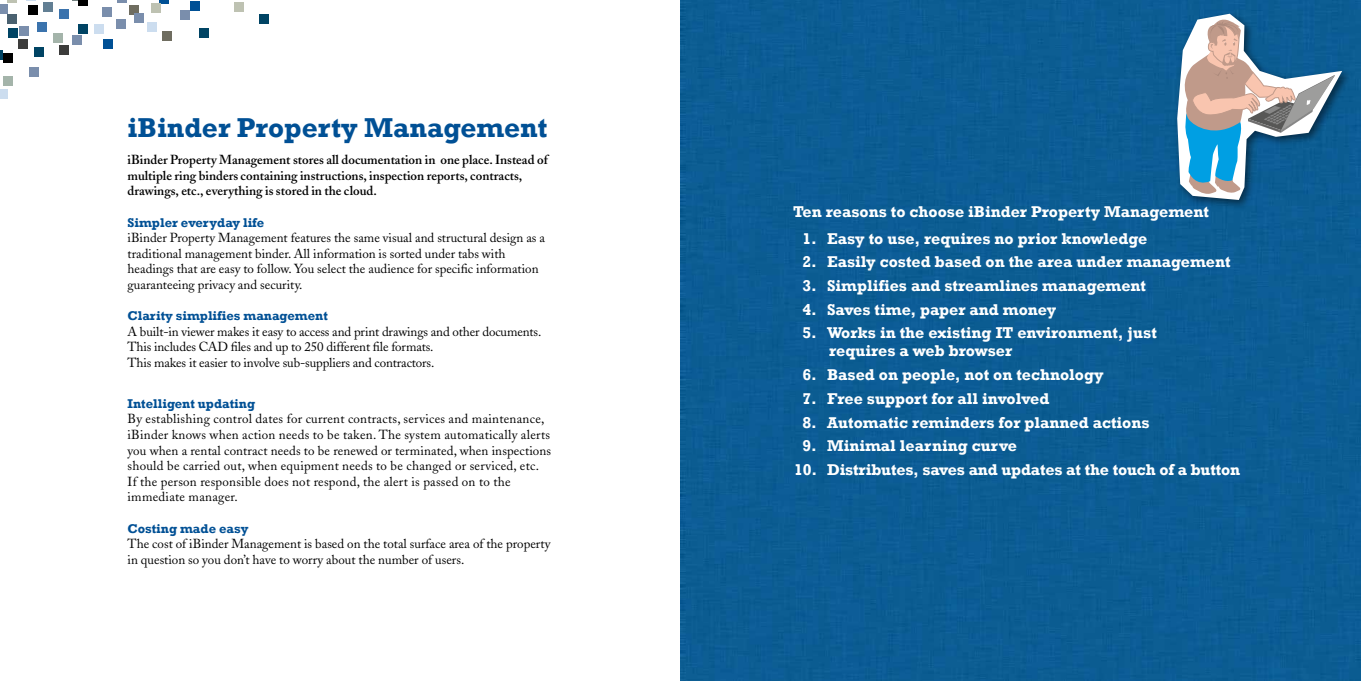
<style>
.page{position:relative;width:1361px;height:681px;background:#fff}
.page>*{position:absolute;margin:0;border:0;box-sizing:border-box;transform-origin:0 0}
.t1{font:700 28px "Rockwell";color:#005095}
.t2{font:700 16px/18px "Rockwell";color:#fff}
.t3{font:13px/15.6px "Adobe Caslon";color:#000}
.t4{font:13px/15.6px "Adobe Caslon";letter-spacing:.02em;color:#000}
.t5{font:600 13px/15.6px "Adobe Caslon";color:#000}
.t6{font:700 13px "Rockwell";color:#005095}
</style>
<div class="page">
<div style="left:680px;top:0;width:681px;height:680px;background:#0c5c93"></div>
<div style="left:0;top:89px;width:8px;height:9px;background:#ccddef"></div>
<svg style="left:160px;top:0;width:9px;height:4px"></svg>
<div style="left:104px;top:40px;width:9px;height:9px;background:#005095"></div>
<div style="left:190px;top:1px;width:9px;height:9px;background:#005095"></div>
<div style="left:59px;top:9px;width:9px;height:9px;background:#3b73ad"></div>
<div style="left:37px;top:22px;width:9px;height:9px;background:#3b73ad"></div>
<div style="left:44px;top:3px;width:9px;height:9px;background:#627f94"></div>
<div style="left:78px;top:0;width:10px;height:6px;background:#000"></div>
<div style="left:28px;top:6px;width:9px;height:9px;background:#000"></div>
<div style="left:4px;top:53px;width:9px;height:10px;background:#000"></div>
<div style="left:130px;top:6px;width:9px;height:9px;background:#6f6d60"></div>
<div style="left:19px;top:40px;width:9px;height:9px;background:#3c3c3b"></div>
<div style="left:59px;top:46px;width:9px;height:9px;background:#3c3c3b"></div>
<div style="left:7px;top:14px;width:10px;height:9px;background:#4a6170"></div>
<div style="left:34px;top:48px;width:9px;height:9px;background:#004464"></div>
<div style="left:199px;top:29px;width:9px;height:9px;background:#004464"></div>
<div style="left:259px;top:14px;width:9px;height:9px;background:#004464"></div>
<svg style="left:0;top:50px;width:2px;height:9px"></svg>
<div style="left:8px;top:29px;width:10px;height:9px;background:#004464"></div>
<div style="left:78px;top:24px;width:10px;height:9px;background:#004464"></div>
<div style="left:134px;top:13px;width:9px;height:9px;background:#7a8eac"></div>
<div style="left:103px;top:7px;width:9px;height:9px;background:#7a8eac"></div>
<div style="left:181px;top:10px;width:9px;height:10px;background:#7a8eac"></div>
<div style="left:20px;top:27px;width:9px;height:9px;background:#7a8eac"></div>
<svg style="left:118px;top:0;width:9px;height:3px"></svg>
<div style="left:30px;top:67px;width:9px;height:9px;background:#7a8eac"></div>
<div style="left:116px;top:20px;width:9px;height:9px;background:#7a8eac"></div>
<div style="left:72px;top:35px;width:9px;height:9px;background:#7a8eac"></div>
<div style="left:94px;top:24px;width:10px;height:9px;background:#ccddef"></div>
<div style="left:147px;top:22px;width:9px;height:9px;background:#ccddef"></div>
<div style="left:0;top:5px;width:7px;height:9px;background:#7a8eac"></div>
<svg style="left:7px;top:0;width:10px;height:3px"></svg>
<div style="left:152px;top:4px;width:9px;height:9px;background:#bec2b2"></div>
<div style="left:234px;top:3px;width:9px;height:9px;background:#bec2b2"></div>
<div style="left:53px;top:33px;width:9px;height:9px;background:#a4b4aa"></div>
<div style="left:3px;top:76px;width:9px;height:9px;background:#a4b4aa"></div>
<div style="left:163px;top:31px;width:9px;height:10px;background:#6f6d60"></div>
<div style="left:1170px;top:7px;width:181px;height:207px;background:#0c5c93"></div>
<svg style="left:1177px;top:14px;width:165px;height:186px"></svg>
<h1 class="t1" style="left:128px;top:111px;width:421px">iBinder Property Management</h1>
<p class="t5" style="left:128px;top:152px;width:422px">iBinder Property Management stores all documentation in one place. Instead of multiple ring binders containing instructions, inspection reports, contracts, drawings, etc., everything is stored in the cloud.</p>
<p class="t6" style="left:128px;top:214px;width:138px">Simpler everyday life</p>
<p class="t3" style="left:128px;top:230px;width:419px">iBinder Property Management features the same visual and structural design as a traditional management binder. All information is sorted under tabs with headings that are easy to follow. You select the audience for specific information guaranteeing privacy and security.</p>
<p class="t6" style="left:128px;top:308px;width:202px">Clarity simplifies management</p>
<p class="t3" style="left:128px;top:323px;width:415px">A built-in viewer makes it easy to access and print drawings and other documents.<br>This includes CAD files and up to 250 different file formats.<br>This makes it easier to involve sub-suppliers and contractors.</p>
<p class="t6" style="left:128px;top:395px;width:129px">Intelligent updating</p>
<p class="t4" style="left:128px;top:411px;width:425px">By establishing control dates for current contracts, services and maintenance, iBinder knows when action needs to be taken. The system automatically alerts you when a rental contract needs to be renewed or terminated, when inspections should be carried out, when equipment needs to be changed or serviced, etc.<br>If the person responsible does not respond, the alert is passed on to the immediate manager.</p>
<p class="t6" style="left:128px;top:520px;width:122px">Costing made easy</p>
<p class="t3" style="left:128px;top:536px;width:424px">The cost of iBinder Management is based on the total surface area of the property in question so you don’t have to worry about the number of users.</p>
<p class="t2" style="left:793px;top:203px;width:417px">Ten reasons to choose iBinder Property Management</p>
<p class="t2" style="left:802px;top:229px;width:346px">1. Easy to use, requires no prior knowledge</p>
<p class="t2" style="left:802px;top:253px;width:430px">2. Easily costed based on the area under management</p>
<p class="t2" style="left:802px;top:276px;width:345px">3. Simplifies and streamlines management</p>
<p class="t2" style="left:802px;top:300px;width:255px">4. Saves time, paper and money</p>
<p class="t2" style="left:829px;top:324px;width:329px;text-indent:-27px">5. Works in the existing IT environment, just requires a web browser</p>
<p class="t2" style="left:802px;top:365px;width:303px">6. Based on people, not on technology</p>
<p class="t2" style="left:802px;top:389px;width:248px">7. Free support for all involved</p>
<p class="t2" style="left:802px;top:413px;width:349px">8. Automatic reminders for planned actions</p>
<p class="t2" style="left:802px;top:436px;width:216px">9. Minimal learning curve</p>
<p class="t2" style="left:794px;top:460px;width:448px">10. Distributes, saves and updates at the touch of a button</p>
</div>
